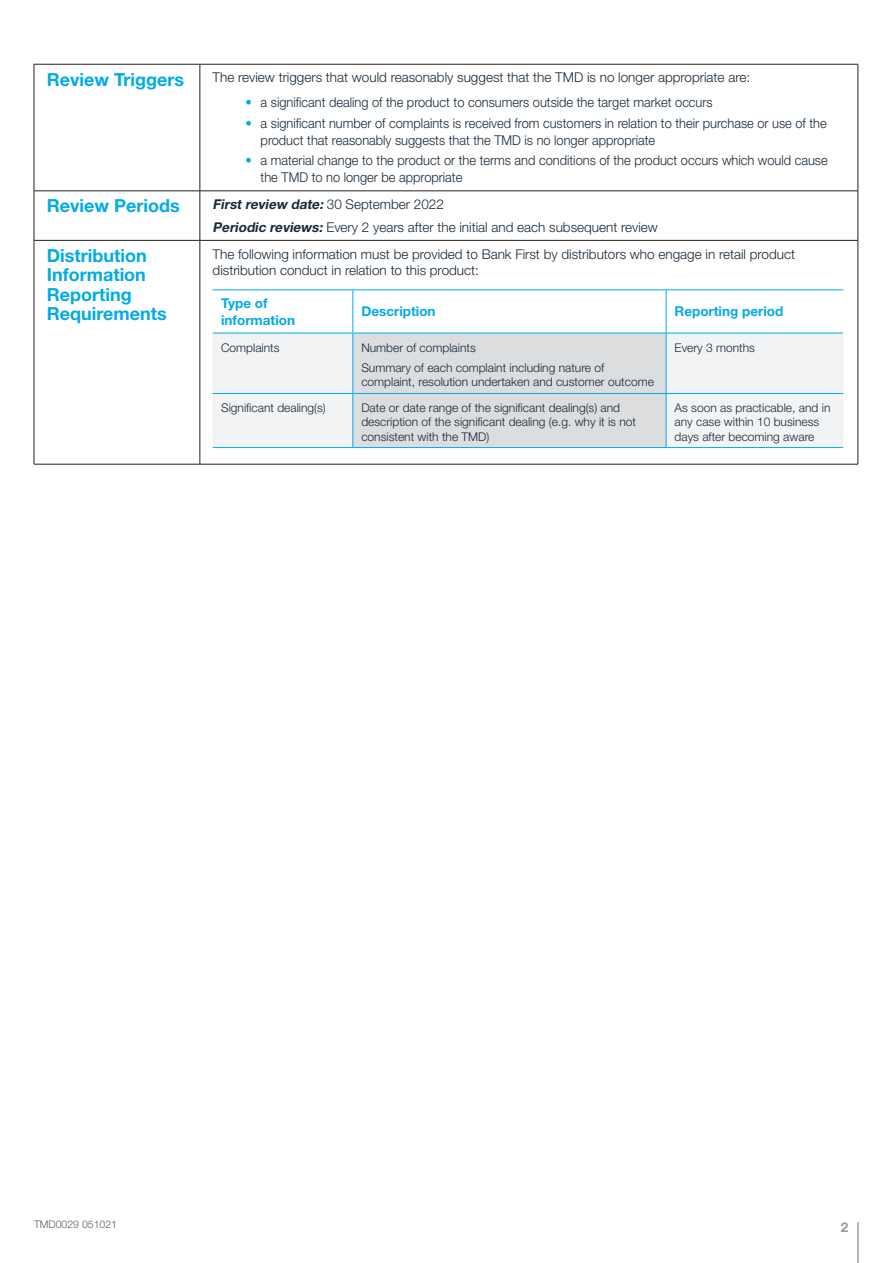
<style>
.page{position:relative;width:893px;height:1263px;background:#fff}
.page>*{position:absolute;margin:0;border:0;box-sizing:border-box;transform-origin:0 0}
.t1{font:700 18px/19.5px "Helvetica Neue LT Std";color:#00abe7}
.t2{font:300 13.5px/16.5px "Helvetica Neue LT Std";color:#172938;scale:.95 1}
.t3{font:300 13.5px/23px "Helvetica Neue LT Std";color:#172938}
.t4{font:700 13.5px/16.5px "Helvetica Neue LT Std";color:#00abe7}
.t5{font:700 13.5px "Helvetica Neue LT Std";color:#959ca1}
.t6{font:300 12px/14.2px "Helvetica Neue LT Std";color:#172938}
.t7{font:300 10.5px "Helvetica Neue LT Std";color:#576065}
.s1{color:#00abe7}
.s2{font-weight:700;font-style:italic}
</style>
<div class="page">
<hr style="left:857px;top:1222px;width:2px;height:41px;background:#959ca1">
<hr style="left:34px;top:64px;width:166px;height:1px;background:#231f20">
<hr style="left:34px;top:64px;width:1px;height:127px;background:#231f20">
<hr style="left:200px;top:64px;width:658px;height:1px;background:#231f20">
<hr style="left:200px;top:64px;width:1px;height:127px;background:#231f20">
<hr style="left:858px;top:64px;width:1px;height:127px;background:#231f20">
<hr style="left:34px;top:191px;width:166px;height:1px;background:#231f20">
<hr style="left:34px;top:191px;width:1px;height:49px;background:#231f20">
<hr style="left:200px;top:191px;width:658px;height:1px;background:#231f20">
<hr style="left:200px;top:191px;width:1px;height:49px;background:#231f20">
<hr style="left:858px;top:191px;width:1px;height:49px;background:#231f20">
<hr style="left:34px;top:240px;width:166px;height:1px;background:#231f20">
<hr style="left:34px;top:241px;width:1px;height:223px;background:#231f20">
<hr style="left:200px;top:240px;width:658px;height:1px;background:#231f20">
<hr style="left:200px;top:241px;width:1px;height:223px;background:#231f20">
<hr style="left:858px;top:241px;width:1px;height:223px;background:#231f20">
<hr style="left:34px;top:464px;width:166px;height:1px;background:#231f20">
<hr style="left:200px;top:464px;width:658px;height:1px;background:#231f20">
<div style="left:213px;top:334px;width:630px;height:113px;background:#f2f3f4"></div>
<div style="left:353px;top:334px;width:313px;height:113px;background:#dcdddf"></div>
<hr style="left:213px;top:289px;width:140px;height:1px;background:#00abe7">
<hr style="left:353px;top:289px;width:313px;height:1px;background:#00abe7">
<hr style="left:666px;top:289px;width:177px;height:1px;background:#00abe7">
<hr style="left:353px;top:333px;width:313px;height:1px;background:#00abe7">
<hr style="left:352px;top:290px;width:1px;height:43px;background:#00abe7">
<hr style="left:666px;top:290px;width:1px;height:43px;background:#00abe7">
<hr style="left:213px;top:333px;width:140px;height:1px;background:#00abe7">
<hr style="left:352px;top:333px;width:1px;height:60px;background:#00abe7">
<hr style="left:666px;top:333px;width:177px;height:1px;background:#00abe7">
<hr style="left:666px;top:333px;width:1px;height:60px;background:#00abe7">
<hr style="left:213px;top:393px;width:140px;height:1px;background:#00abe7">
<hr style="left:353px;top:393px;width:313px;height:1px;background:#00abe7">
<hr style="left:352px;top:394px;width:1px;height:53px;background:#00abe7">
<hr style="left:666px;top:393px;width:177px;height:1px;background:#00abe7">
<hr style="left:666px;top:394px;width:1px;height:53px;background:#00abe7">
<hr style="left:213px;top:447px;width:140px;height:1px;background:#00abe7">
<hr style="left:353px;top:447px;width:313px;height:1px;background:#00abe7">
<hr style="left:666px;top:447px;width:177px;height:1px;background:#00abe7">
<h1 class="t1" style="left:47px;top:69px;width:139px">Review Triggers</h1>
<p class="t3" style="left:213px;top:66px;width:539px">The review triggers that would reasonably suggest that the TMD is no longer appropriate are:</p>
<p class="t2" style="left:246px;top:94px;width:493px"><span class="s1">•</span> a significant dealing of the product to consumers outside the target market occurs</p>
<p class="t2" style="left:261px;top:115px;width:597px;text-indent:-15px"><span class="s1">•</span> a significant number of complaints is received from customers in relation to their purchase or use of the product that reasonably suggests that the TMD is no longer appropriate</p>
<p class="t2" style="left:261px;top:152px;width:598px;text-indent:-15px"><span class="s1">•</span> a material change to the product or the terms and conditions of the product occurs which would cause the TMD to no longer be appropriate</p>
<h1 class="t1" style="left:47px;top:196px;width:134px">Review Periods</h1>
<p class="t3" style="left:213px;top:192px;width:447px"><span class="s2">First review date:</span> 3 0 S e p t e m b e r 2 0 2 2<br><span class="s2">Periodic reviews:</span> Every 2 years after the initial and each subsequent review</p>
<h1 class="t1" style="left:47px;top:245px;width:121px">Distribution<br>Information<br>Reporting<br>Requirements</h1>
<p class="t3" style="left:213px;top:245px;width:584px;line-height:16.5px">The following information must be provided to Bank First by distributors who engage in retail product distribution conduct in relation to this product:</p>
<p class="t4" style="left:221px;top:295px;width:75px">Type of information</p>
<p class="t4" style="left:361px;top:303px;width:76px">Description</p>
<p class="t4" style="left:675px;top:303px;width:110px">Reporting period</p>
<p class="t6" style="left:221px;top:340px;width:60px">Complaints</p>
<p class="t6" style="left:361px;top:337px;width:244px;line-height:20.7px">Number of complaints<br>Summary of each complaint including nature of</p>
<p class="t6" style="left:361px;top:375px;width:294px">complaint, resolution undertaken and customer outcome</p>
<p class="t6" style="left:675px;top:340px;width:82px">Every 3 months</p>
<p class="t6" style="left:221px;top:400px;width:106px">Significant dealing(s)</p>
<p class="t6" style="left:361px;top:400px;width:276px">Date or date range of the significant dealing(s) and description of the significant dealing (e.g. why it is not consistent with the TMD)</p>
<p class="t6" style="left:675px;top:400px;width:157px">As soon as practicable, and in any case within 10 business days after becoming aware</p>
<p class="t7" style="left:34px;top:1217px;width:85px">TMD0029 051021</p>
<p class="t5" style="left:841px;top:1219px;width:9px">2</p>
</div>
